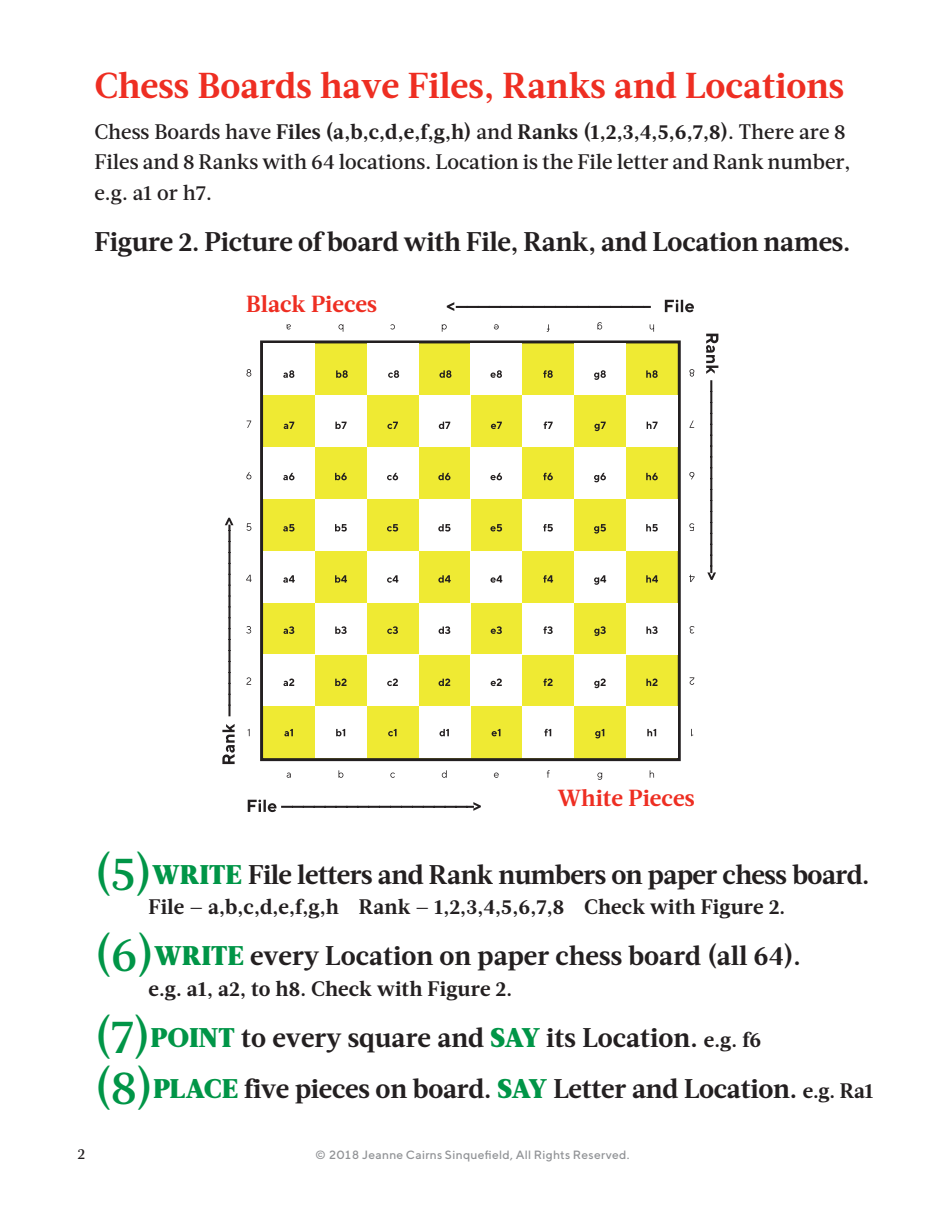
<style>
.page{position:relative;width:945px;height:1215px;background:#fff}
.page>*{position:absolute;margin:0;border:0;box-sizing:border-box;transform-origin:0 0}
.t1{font:700 36px "Acta";color:#ee2e22}
.t2{font:700 27px/51px "Acta";letter-spacing:-.01em;color:#231f20}
.t3{font:700 23.25px "Acta";color:#ee2e22}
.t4{font:500 21px/30.6px "Acta";color:#231f20}
.t5{font:700 21px "Acta";letter-spacing:.005em;color:#231f20}
.t6{font:500 15px "Acta";color:#231f20}
.t7{font:500 12px "TT Norms";letter-spacing:.025em;color:#919396}
.s1{font-weight:700}
.s2{font-weight:500;font-size:48px;color:#009547}
.s3{font-weight:900;color:#009547}
.s4{font-size:21px}
</style>
<div class="page">
<svg style="left:650px;top:324px;width:4px;height:8px"></svg>
<svg style="left:597px;top:322px;width:5px;height:8px"></svg>
<svg style="left:547px;top:324px;width:3px;height:8px"></svg>
<svg style="left:494px;top:324px;width:5px;height:6px"></svg>
<svg style="left:442px;top:324px;width:5px;height:8px"></svg>
<svg style="left:390px;top:324px;width:5px;height:6px"></svg>
<svg style="left:339px;top:324px;width:4px;height:8px"></svg>
<svg style="left:287px;top:324px;width:4px;height:6px"></svg>
<svg style="left:650px;top:770px;width:4px;height:8px"></svg>
<svg style="left:597px;top:773px;width:5px;height:7px"></svg>
<svg style="left:547px;top:770px;width:3px;height:8px"></svg>
<svg style="left:494px;top:773px;width:5px;height:5px"></svg>
<svg style="left:442px;top:770px;width:5px;height:8px"></svg>
<svg style="left:390px;top:773px;width:5px;height:5px"></svg>
<svg style="left:339px;top:770px;width:4px;height:8px"></svg>
<svg style="left:287px;top:773px;width:4px;height:5px"></svg>
<svg style="left:247px;top:729px;width:3px;height:7px"></svg>
<svg style="left:246px;top:677px;width:5px;height:8px"></svg>
<svg style="left:246px;top:626px;width:5px;height:8px"></svg>
<svg style="left:246px;top:575px;width:6px;height:7px"></svg>
<svg style="left:246px;top:523px;width:5px;height:8px"></svg>
<svg style="left:246px;top:472px;width:5px;height:7px"></svg>
<svg style="left:247px;top:421px;width:4px;height:7px"></svg>
<svg style="left:246px;top:369px;width:5px;height:8px"></svg>
<svg style="left:690px;top:677px;width:4px;height:8px"></svg>
<svg style="left:690px;top:626px;width:5px;height:8px"></svg>
<svg style="left:689px;top:575px;width:6px;height:7px"></svg>
<svg style="left:689px;top:523px;width:5px;height:8px"></svg>
<svg style="left:689px;top:472px;width:5px;height:7px"></svg>
<svg style="left:690px;top:421px;width:4px;height:7px"></svg>
<svg style="left:689px;top:369px;width:5px;height:8px"></svg>
<svg style="left:260px;top:340px;width:421px;height:422px;background:#e4df34"></svg>
<div style="left:263px;top:343px;width:52px;height:52px;background:#fff"></div>
<div style="left:367px;top:343px;width:52px;height:52px;background:#fff"></div>
<div style="left:470px;top:343px;width:52px;height:52px;background:#fff"></div>
<div style="left:574px;top:343px;width:52px;height:52px;background:#fff"></div>
<div style="left:315px;top:395px;width:52px;height:52px;background:#fff"></div>
<div style="left:419px;top:395px;width:51px;height:52px;background:#fff"></div>
<div style="left:522px;top:395px;width:52px;height:52px;background:#fff"></div>
<div style="left:626px;top:395px;width:52px;height:52px;background:#fff"></div>
<div style="left:263px;top:447px;width:52px;height:52px;background:#fff"></div>
<div style="left:367px;top:447px;width:52px;height:52px;background:#fff"></div>
<div style="left:470px;top:447px;width:52px;height:52px;background:#fff"></div>
<div style="left:574px;top:447px;width:52px;height:52px;background:#fff"></div>
<div style="left:315px;top:499px;width:52px;height:52px;background:#fff"></div>
<div style="left:419px;top:499px;width:51px;height:52px;background:#fff"></div>
<div style="left:522px;top:499px;width:52px;height:52px;background:#fff"></div>
<div style="left:626px;top:499px;width:52px;height:52px;background:#fff"></div>
<div style="left:263px;top:551px;width:52px;height:52px;background:#fff"></div>
<div style="left:367px;top:551px;width:52px;height:52px;background:#fff"></div>
<div style="left:470px;top:551px;width:52px;height:52px;background:#fff"></div>
<div style="left:574px;top:551px;width:52px;height:52px;background:#fff"></div>
<div style="left:315px;top:603px;width:52px;height:51px;background:#fff"></div>
<div style="left:419px;top:603px;width:51px;height:51px;background:#fff"></div>
<div style="left:522px;top:603px;width:52px;height:51px;background:#fff"></div>
<div style="left:626px;top:603px;width:52px;height:51px;background:#fff"></div>
<div style="left:263px;top:654px;width:52px;height:52px;background:#fff"></div>
<div style="left:367px;top:654px;width:52px;height:52px;background:#fff"></div>
<div style="left:470px;top:654px;width:52px;height:52px;background:#fff"></div>
<div style="left:574px;top:654px;width:52px;height:52px;background:#fff"></div>
<div style="left:315px;top:706px;width:52px;height:52px;background:#fff"></div>
<div style="left:419px;top:706px;width:51px;height:52px;background:#fff"></div>
<div style="left:522px;top:706px;width:52px;height:52px;background:#fff"></div>
<div style="left:626px;top:706px;width:52px;height:52px;background:#fff"></div>
<svg style="left:646px;top:370px;width:12px;height:8px"></svg>
<svg style="left:594px;top:370px;width:12px;height:10px"></svg>
<svg style="left:543px;top:370px;width:10px;height:8px"></svg>
<svg style="left:490px;top:370px;width:12px;height:8px"></svg>
<svg style="left:439px;top:370px;width:13px;height:8px"></svg>
<svg style="left:388px;top:370px;width:11px;height:8px"></svg>
<svg style="left:336px;top:370px;width:12px;height:8px"></svg>
<svg style="left:283px;top:370px;width:11px;height:8px"></svg>
<svg style="left:647px;top:422px;width:11px;height:7px"></svg>
<svg style="left:594px;top:422px;width:12px;height:9px"></svg>
<svg style="left:544px;top:422px;width:9px;height:7px"></svg>
<svg style="left:491px;top:422px;width:11px;height:7px"></svg>
<svg style="left:439px;top:422px;width:11px;height:7px"></svg>
<svg style="left:387px;top:422px;width:11px;height:7px"></svg>
<svg style="left:335px;top:422px;width:12px;height:7px"></svg>
<svg style="left:284px;top:422px;width:10px;height:7px"></svg>
<svg style="left:646px;top:473px;width:12px;height:7px"></svg>
<svg style="left:594px;top:473px;width:12px;height:9px"></svg>
<svg style="left:543px;top:473px;width:10px;height:7px"></svg>
<svg style="left:490px;top:473px;width:12px;height:7px"></svg>
<svg style="left:438px;top:473px;width:13px;height:7px"></svg>
<svg style="left:387px;top:473px;width:11px;height:7px"></svg>
<svg style="left:335px;top:473px;width:12px;height:7px"></svg>
<svg style="left:283px;top:473px;width:12px;height:7px"></svg>
<svg style="left:646px;top:524px;width:12px;height:8px"></svg>
<svg style="left:594px;top:524px;width:12px;height:10px"></svg>
<svg style="left:543px;top:524px;width:10px;height:8px"></svg>
<svg style="left:490px;top:524px;width:12px;height:8px"></svg>
<svg style="left:438px;top:524px;width:13px;height:8px"></svg>
<svg style="left:387px;top:524px;width:11px;height:8px"></svg>
<svg style="left:335px;top:524px;width:12px;height:8px"></svg>
<svg style="left:283px;top:524px;width:12px;height:8px"></svg>
<svg style="left:646px;top:575px;width:12px;height:8px"></svg>
<svg style="left:594px;top:575px;width:12px;height:10px"></svg>
<svg style="left:543px;top:575px;width:10px;height:8px"></svg>
<svg style="left:490px;top:575px;width:12px;height:8px"></svg>
<svg style="left:438px;top:575px;width:13px;height:8px"></svg>
<svg style="left:387px;top:575px;width:11px;height:8px"></svg>
<svg style="left:335px;top:575px;width:12px;height:8px"></svg>
<svg style="left:283px;top:575px;width:12px;height:8px"></svg>
<svg style="left:646px;top:626px;width:12px;height:8px"></svg>
<svg style="left:594px;top:626px;width:12px;height:10px"></svg>
<svg style="left:543px;top:626px;width:10px;height:8px"></svg>
<svg style="left:491px;top:626px;width:11px;height:8px"></svg>
<svg style="left:439px;top:626px;width:11px;height:8px"></svg>
<svg style="left:387px;top:626px;width:11px;height:8px"></svg>
<svg style="left:335px;top:626px;width:12px;height:8px"></svg>
<svg style="left:283px;top:626px;width:11px;height:8px"></svg>
<svg style="left:646px;top:679px;width:12px;height:7px"></svg>
<svg style="left:594px;top:679px;width:12px;height:9px"></svg>
<svg style="left:543px;top:679px;width:10px;height:7px"></svg>
<svg style="left:491px;top:679px;width:11px;height:7px"></svg>
<svg style="left:439px;top:679px;width:11px;height:7px"></svg>
<svg style="left:387px;top:679px;width:11px;height:7px"></svg>
<svg style="left:335px;top:679px;width:12px;height:7px"></svg>
<svg style="left:283px;top:679px;width:11px;height:7px"></svg>
<svg style="left:647px;top:729px;width:9px;height:7px"></svg>
<svg style="left:595px;top:729px;width:9px;height:9px"></svg>
<svg style="left:544px;top:729px;width:7px;height:7px"></svg>
<svg style="left:492px;top:729px;width:8px;height:7px"></svg>
<svg style="left:439px;top:729px;width:10px;height:7px"></svg>
<svg style="left:388px;top:729px;width:9px;height:7px"></svg>
<svg style="left:336px;top:729px;width:9px;height:7px"></svg>
<svg style="left:284px;top:729px;width:9px;height:7px"></svg>
<svg style="left:222px;top:518px;width:13px;height:246px"></svg>
<svg style="left:706px;top:334px;width:12px;height:246px"></svg>
<svg style="left:447px;top:300px;width:247px;height:12px"></svg>
<svg style="left:248px;top:800px;width:233px;height:12px"></svg>
<h1 class="t1" style="left:94px;top:64px;width:751px">Chess Boards have Files, Ranks and Locations</h1>
<p class="t4" style="left:94px;top:116px;width:758px">Chess Boards have <span class="s1">Files (a,b,c,d,e,f,g,h)</span> and <span class="s1">Ranks (1,2,3,4,5,6,7,8)</span>. There are 8<br>Files and 8 Ranks with 64 locations. Location is the File letter and Rank number, e.g. a1 or h7.</p>
<p class="t2" style="left:94px;top:216px;width:758px">Figure 2. Picture of board with File, Rank, and Location names.</p>
<p class="t3" style="left:246px;top:290px;width:133px">Black Pieces</p>
<p class="t3" style="left:558px;top:784px;width:138px">White Pieces</p>
<p class="t2" style="left:94px;top:849px;width:777px"><span class="s2">(5)</span><span class="s3">WRITE</span> File letters and Rank numbers on paper chess board.</p>
<p class="t5" style="left:148px;top:894px;width:638px">File — a,b,c,d,e,f,g,h Rank — 1,2,3,4,5,6,7,8 Check with Figure 2.</p>
<p class="t2" style="left:94px;top:930px;width:708px"><span class="s2">(6)</span><span class="s3">WRITE</span> every Location on paper chess board (all 64).</p>
<p class="t5" style="left:148px;top:976px;width:365px">e.g. a1, a2, to h8. Check with Figure 2.</p>
<p class="t2" style="left:94px;top:1012px;width:781px"><span class="s2">(7)</span><span class="s3">POINT</span> to every square and <span class="s3">SAY</span> its Location. <span class="s4">e.g. f6 </span><span class="s2">(8)</span><span class="s3">PLACE</span> five pieces on board. <span class="s3">SAY</span> Letter and Location. <span class="s4">e.g. Ra1</span></p>
<p class="t6" style="left:77px;top:1145px;width:9px">2</p>
<p class="t7" style="left:315px;top:1147px;width:316px">© 2018 Jeanne Cairns Sinquefield, All Rights Reserved.</p>
</div>
